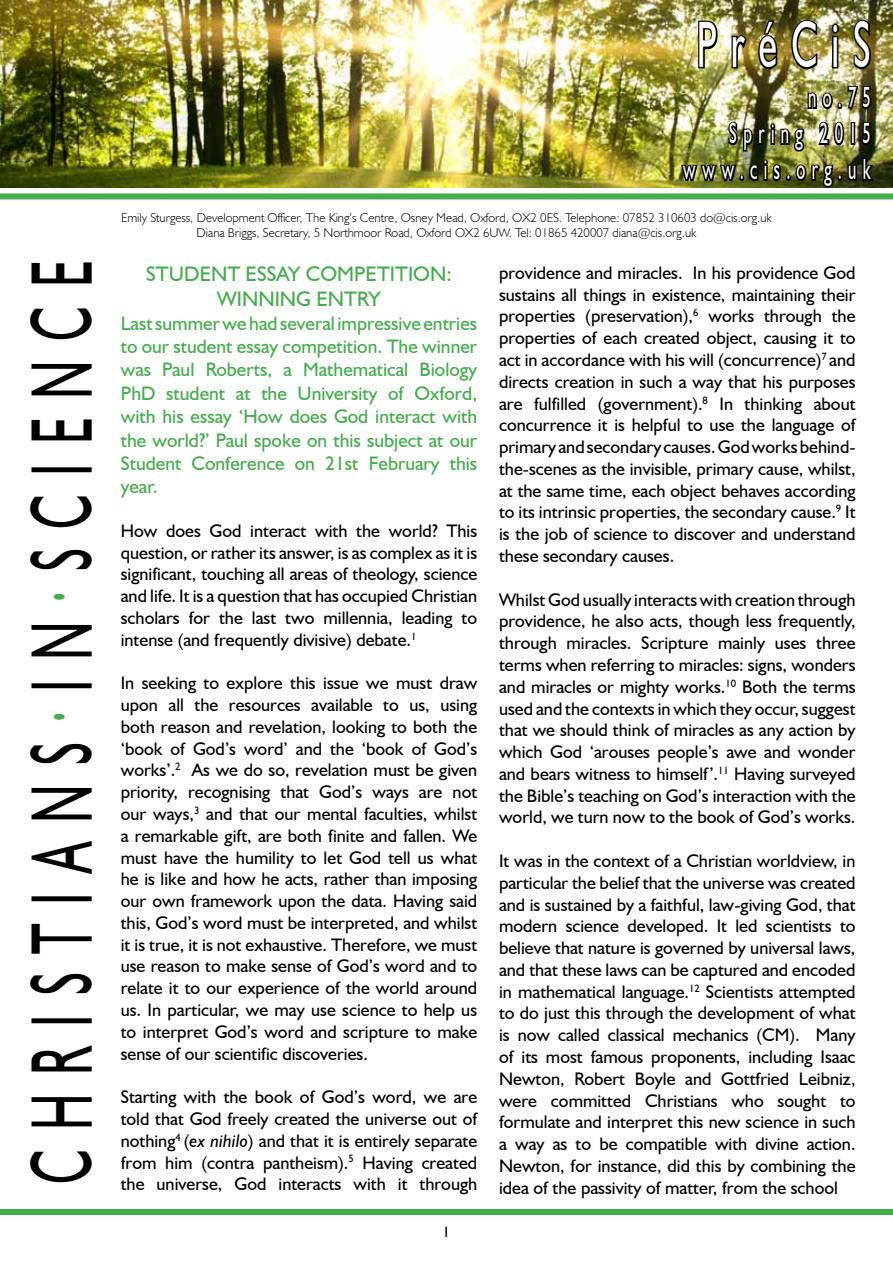
<style>
.page{position:relative;width:893px;height:1263px;background:#fff}
.page>*{position:absolute;margin:0;border:0;box-sizing:border-box;transform-origin:0 0}
.t1{font:87.45px "Humanist 521 BT";letter-spacing:.385em;color:#000;scale:.57 1}
.t2{font:65.55px "Humanist 521 BT";color:#fff;scale:.57 1}
.t3{font:29.1px/36px "Humanist 521 BT";letter-spacing:.365em;color:#fff;text-align:right;scale:.57 1}
.t4{font:21px/25.2px "Humanist 521 BT";color:#41ad49;text-align:center}
.t5{font:19.5px/23.4px "Humanist 521 BT";color:#41ad49;text-align:justify}
.t6{font:18.15px/21.8px "Humanist 521 BT";color:#000;text-align:justify}
.t7{font:15px "Humanist 521 BT";color:#000}
.t8{font:300 12.75px/15.3px "Humanist 521 BT";color:#000;text-align:center}
.s1{font-style:italic}
</style>
<div class="page">
<div style="left:0;top:1209px;width:893px;height:6px;background:#41ad49"></div>
<div style="left:0;top:193px;width:893px;height:6px;background:#41ad49"></div>
<img style="left:0;top:0;width:893px;height:187px">
<svg style="left:697px;top:19px;width:22px;height:51px"></svg>
<svg style="left:730px;top:33px;width:18px;height:37px"></svg>
<svg style="left:756px;top:19px;width:24px;height:52px"></svg>
<img style="left:789px;top:18px;width:30px;height:53px">
<svg style="left:829px;top:22px;width:12px;height:48px"></svg>
<svg style="left:852px;top:18px;width:21px;height:53px"></svg>
<svg style="left:806px;top:85px;width:67px;height:27px;background:#6a6841"></svg>
<img style="left:679px;top:119px;width:197px;height:69px">
<h1 class="t1" style="left:8px;top:1184px;width:1622px;rotate:-90deg">Christians<sup>.</sup>in<sup>.</sup>Science</h1>
<h2 class="t2" style="left:697px;top:4px;width:307px">préc is</h2>
<h3 class="t3" style="left:683px;top:79px;width:331px">no.75<br>Spring 2015 www.cis.org.uk</h3>
<p class="t8" style="left:121px;top:209px;width:652px">Emily Sturgess, Development Officer, The King’s Centre, Osney Mead, Oxford, OX2 0ES. Telephone: 07852 310603 do@cis.org.uk<br>Diana Briggs, Secretary, 5 Northmoor Road, Oxford OX2 6UW. Tel: 01865 420007 diana@cis.org.uk</p>
<p class="t4" style="left:146px;top:261px;width:307px">student essay competition: winning entry</p>
<p class="t5" style="left:121px;top:311px;width:358px">Last summer we had several impressive entries to our student essay competition. The winner was Paul Roberts, a Mathematical Biology PhD student at the University of Oxford, with his essay ‘How does God interact with the world?’ Paul spoke on this subject at our Student Conference on 21st February this year.</p>
<p class="t6" style="left:121px;top:519px;width:358px">How does God interact with the world? This question, or rather its answer, is as complex as it is significant, touching all areas of theology, science and life. It is a question that has occupied Christian scholars for the last two millennia, leading to intense (and frequently divisive) debate.<sup>1</sup></p>
<p class="t6" style="left:121px;top:672px;width:358px">In seeking to explore this issue we must draw upon all the resources available to us, using both reason and revelation, looking to both the ‘book of God’s word’ and the ‘book of God’s works’.<sup>2</sup> As we do so, revelation must be given priority, recognising that God’s ways are not our ways,<sup>3</sup> and that our mental faculties, whilst a remarkable gift, are both finite and fallen. We must have the humility to let God tell us what he is like and how he acts, rather than imposing our own framework upon the data. Having said this, God’s word must be interpreted, and whilst it is true, it is not exhaustive. Therefore, we must use reason to make sense of God’s word and to relate it to our experience of the world around us. In particular, we may use science to help us to interpret God’s word and scripture to make sense of our scientific discoveries.</p>
<p class="t6" style="left:121px;top:1086px;width:358px">Starting with the book of God’s word, we are told that God freely created the universe out of nothing<sup>4</sup> (<span class="s1">ex nihilo</span>) and that it is entirely separate from him (contra pantheism).<sup>5</sup> Having created the universe, God interacts with it through</p>
<p class="t7" style="left:442px;top:1222px;width:9px">1</p>
<p class="t6" style="left:499px;top:261px;width:358px">providence and miracles. In his providence God sustains all things in existence, maintaining their properties (preservation),<sup>6</sup> works through the properties of each created object, causing it to act in accordance with his will (concurrence)<sup>7</sup> and directs creation in such a way that his purposes are fulfilled (government).<sup>8</sup> In thinking about concurrence it is helpful to use the language of primary and secondary causes. God works behind&shy;the-scenes as the invisible, primary cause, whilst, at the same time, each object behaves according to its intrinsic properties, the secondary cause.<sup>9</sup> It is the job of science to discover and understand these secondary causes.</p>
<p class="t6" style="left:499px;top:588px;width:358px">Whilst God usually interacts with creation through providence, he also acts, though less frequently, through miracles. Scripture mainly uses three terms when referring to miracles: signs, wonders and miracles or mighty works.<sup>10</sup> Both the terms used and the contexts in which they occur, suggest that we should think of miracles as any action by which God ‘arouses people’s awe and wonder and bears witness to himself’.<sup>11</sup> Having surveyed the Bible’s teaching on God’s interaction with the world, we turn now to the book of God’s works.</p>
<p class="t6" style="left:499px;top:849px;width:358px">It was in the context of a Christian worldview, in particular the belief that the universe was created and is sustained by a faithful, law-giving God, that modern science developed. It led scientists to believe that nature is governed by universal laws, and that these laws can be captured and encoded in mathematical language.<sup>12</sup> Scientists attempted to do just this through the development of what is now called classical mechanics (CM). Many of its most famous proponents, including Isaac Newton, Robert Boyle and Gottfried Leibniz, were committed Christians who sought to formulate and interpret this new science in such a way as to be compatible with divine action.<br>Newton, for instance, did this by combining the idea of the passivity of matter, from the school</p>
</div>
